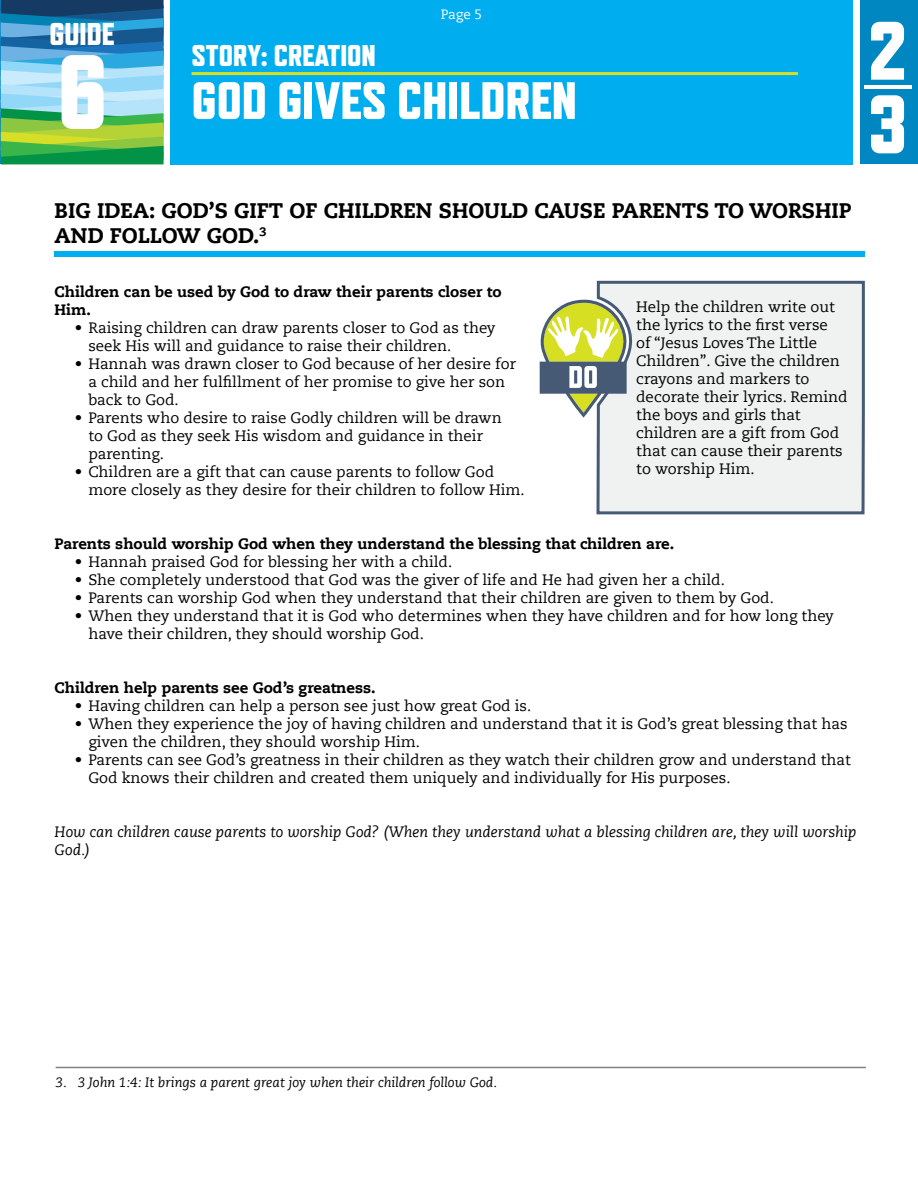
<style>
.page{position:relative;width:918px;height:1188px;background:#fff}
.page>*{position:absolute;margin:0;border:0;box-sizing:border-box;transform-origin:0 0}
.t1{font:800 105px "Refrigerator Deluxe";color:#fff}
.t2{font:800 82.5px/73.5px "Refrigerator Deluxe";color:#fff}
.t3{font:800 52.5px "Refrigerator Deluxe";color:#fff}
.t4{font:800 31.5px "Refrigerator Deluxe";color:#fff}
.t5{font:800 30px "Refrigerator Deluxe";color:#fff}
.t6{font:800 21px/25.2px "Caecilia LT Std";color:#000}
.t7{font:15px/18px "Caecilia LT Std";color:#000}
.t8{font:800 15px/18px "Caecilia LT Std";color:#000}
.t9{font:italic 15px/18px "Caecilia LT Std";color:#000}
.t10{font:italic 13.5px "Caecilia LT Std";color:#000}
.t11{font:13.5px "Caecilia LT Std";color:#fff}
</style>
<div class="page">
<hr style="left:0;top:0;width:2px;height:164px;background:#0087c2">
<svg style="left:1px;top:0;width:163px;height:164px;background:#5da9a1"></svg>
<div style="left:171px;top:0;width:682px;height:164px;background:#00aeef"></div>
<hr style="left:192px;top:72px;width:606px;height:3px;background:#d7df23">
<div style="left:860px;top:0;width:58px;height:164px;background:#0087c2"></div>
<hr style="left:864px;top:85px;width:47px;height:4px;background:#fff">
<hr style="left:56px;top:1067px;width:810px;height:1px;background:#808285">
<div style="left:55px;top:251px;width:810px;height:5px;background:#00aeef"></div>
<svg style="left:596px;top:280px;width:269px;height:235px"></svg>
<svg style="left:540px;top:300px;width:87px;height:118px"></svg>
<h3 class="t4" style="left:49px;top:16px;width:67px">GUIDE</h3>
<h1 class="t1" style="left:57px;top:30px;width:52px">6</h1>
<p class="t11" style="left:441px;top:6px;width:43px">Page 5</p>
<h3 class="t5" style="left:192px;top:38px;width:186px">STORY: CREATION</h3>
<h3 class="t3" style="left:192px;top:69px;width:387px">GOD GIVES CHILDREN</h3>
<h2 class="t2" style="left:868px;top:13px;width:41px">2<br>3</h2>
<h3 class="t6" style="left:55px;top:198px;width:798px">BIG IDEA: GOD’S GIFT OF CHILDREN SHOULD CAUSE PARENTS TO WORSHIP<br>AND FOLLOW GOD.<sup>3</sup></h3>
<p class="t8" style="left:55px;top:283px;width:449px">Children can be used by God to draw their parents closer to<br>Him.</p>
<p class="t7" style="left:88px;top:319px;width:409px;text-indent:-14px">• Raising children can draw parents closer to God as they seek His will and guidance to raise their children.</p>
<p class="t7" style="left:88px;top:355px;width:429px;text-indent:-14px">• Hannah was drawn closer to God because of her desire for a child and her fulfillment of her promise to give her son back to God.</p>
<p class="t7" style="left:88px;top:409px;width:415px;text-indent:-14px">• Parents who desire to raise Godly children will be drawn to God as they seek His wisdom and guidance in their parenting.</p>
<p class="t7" style="left:88px;top:463px;width:438px;text-indent:-14px">• Children are a gift that can cause parents to follow God more closely as they desire for their children to follow Him.</p>
<p class="t8" style="left:55px;top:535px;width:621px">Parents should worship God when they understand the blessing that children are.</p>
<p class="t7" style="left:75px;top:553px;width:379px">• Hannah praised God for blessing her with a child.</p>
<p class="t7" style="left:75px;top:571px;width:651px">• She completely understood that God was the giver of life and He had given her a child.</p>
<p class="t7" style="left:75px;top:589px;width:701px">• Parents can worship God when they understand that their children are given to them by God.</p>
<p class="t7" style="left:88px;top:607px;width:747px;text-indent:-14px">• When they understand that it is God who determines when they have children and for how long they have their children, they should worship God.</p>
<p class="t8" style="left:55px;top:679px;width:323px">Children help parents see God’s greatness.</p>
<p class="t7" style="left:75px;top:697px;width:458px">• Having children can help a person see just how great God is.</p>
<p class="t7" style="left:88px;top:715px;width:761px;text-indent:-14px">• When they experience the joy of having children and understand that it is God’s great blessing that has given the children, they should worship Him.</p>
<p class="t7" style="left:88px;top:751px;width:764px;text-indent:-14px">• Parents can see God’s greatness in their children as they watch their children grow and understand that<br>God knows their children and created them uniquely and individually for His purposes.</p>
<p class="t9" style="left:55px;top:823px;width:803px">How can children cause parents to worship God? (When they understand what a blessing children are, they will worship<br>God.)</p>
<p class="t7" style="left:636px;top:298px;width:213px">Help the children write out the lyrics to the first verse<br>of “Jesus Loves The Little<br>Children”. Give the children crayons and markers to decorate their lyrics. Remind the boys and girls that children are a gift from God that can cause their parents to worship Him.</p>
<p class="t10" style="left:56px;top:1074px;width:443px">3. 3 John 1:4: It brings a parent great joy when their children follow God.</p>
</div>
